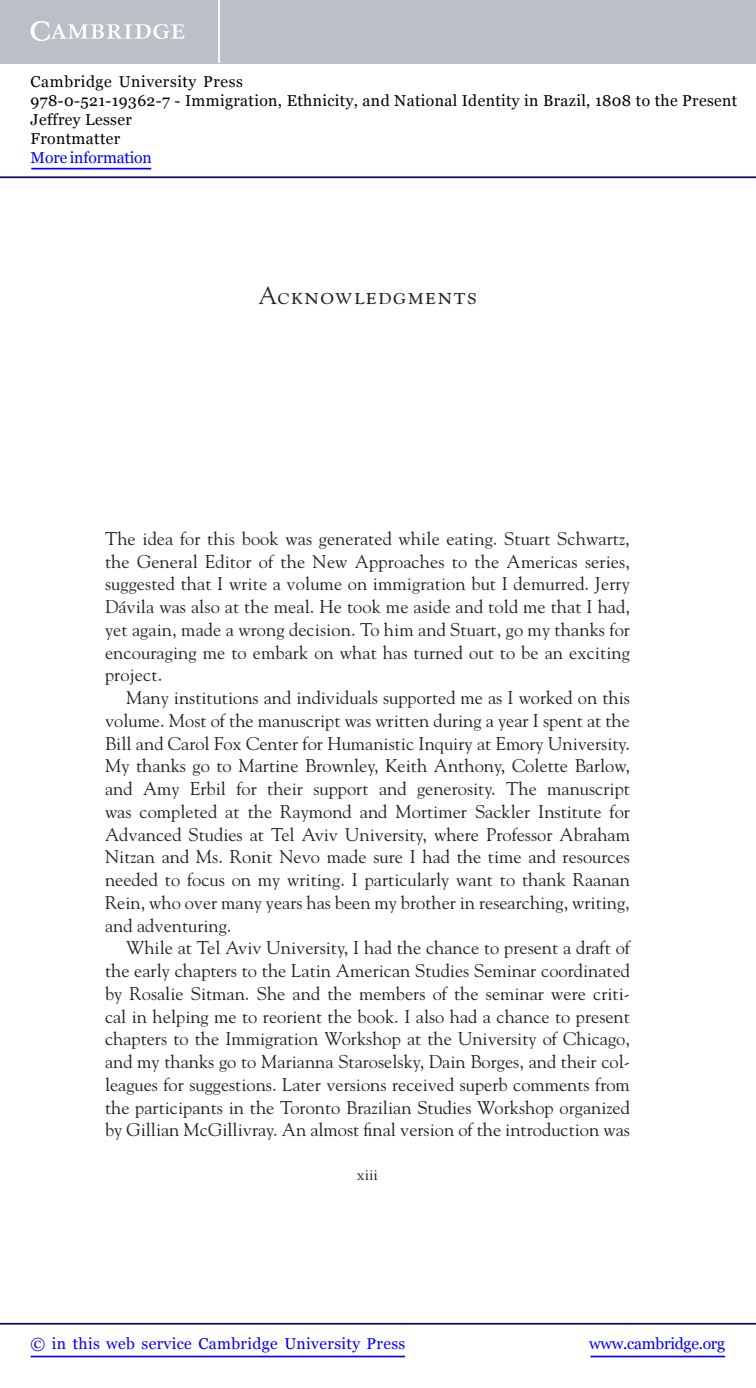
<style>
.page{position:relative;width:756px;height:1388px;background:#fff}
.page>*{position:absolute;margin:0;border:0;box-sizing:border-box;transform-origin:0 0}
.t1{font:24.5px "Goudy Std";letter-spacing:.05em;color:#231f20}
.t2{font:18.38px "Goudy Std";color:#231f20}
.t3{font:15.75px/18.9px "Georgia";letter-spacing:.025em;color:#000}
.t4{font:15.75px "Georgia";letter-spacing:.025em;color:#00f}
.t5{font:15.75px "Georgia";letter-spacing:-.015em;color:#00f}
.t6{font:15.75px "Georgia";letter-spacing:-.01em;color:#00f}
.t7{font:15.75px "Goudy Std";color:#231f20}
</style>
<div class="page">
<hr style="left:591px;top:1355px;width:134px;height:2px;background:#00f">
<hr style="left:0;top:1323px;width:756px;height:1px;background:#150666">
<hr style="left:31px;top:1355px;width:374px;height:2px;background:#00f">
<div style="left:0;top:0;width:756px;height:63px;background:#bac0c6"></div>
<svg style="left:31px;top:21px;width:154px;height:20px"></svg>
<hr style="left:218px;top:0;width:2px;height:63px;background:#fff">
<hr style="left:0;top:176px;width:756px;height:2px;background:#150666">
<hr style="left:31px;top:168px;width:120px;height:1px;background:#00f">
<p class="t3" style="left:31px;top:72px;width:708px">Cambridge University Press<br>978-0-521-19362-7 - Immigration, Ethnicity, and National Identity in Brazil, 1808 to the Present Jeffrey Lesser<br>Frontmatter</p>
<p class="t6" style="left:31px;top:148px;width:123px">More information</p>
<p class="t1" style="left:258px;top:280px;width:220px">Acknowledgments</p>
<p class="t2" style="left:105px;top:527px;width:526px">The idea for this book was generated while eating. Stuart Schwartz,</p>
<p class="t2" style="left:105px;top:550px;width:526px">the General Editor of the N ew Approaches to the Americas series,</p>
<p class="t2" style="left:105px;top:573px;width:526px">suggested that I write a volume on immigration but I demurred. Jerry</p>
<p class="t2" style="left:105px;top:595px;width:527px">Dávila was also at the meal. He took me aside and told me that I had,</p>
<p class="t2" style="left:105px;top:618px;width:527px">yet again, made a wrong decision. To him and Stuart, go my thanks for</p>
<p class="t2" style="left:105px;top:641px;width:527px">encouraging me to embark on what has turned out to be an exciting</p>
<p class="t2" style="left:105px;top:664px;width:59px">project.</p>
<p class="t2" style="left:126px;top:686px;width:505px">Many institutions and individuals supported me as I worked on this</p>
<p class="t2" style="left:105px;top:709px;width:526px">volume. Most of the manuscript was written during a year I spent at the</p>
<p class="t2" style="left:105px;top:732px;width:527px">Bill and Carol Fox Center for Humanistic Inquiry at Emory University.</p>
<p class="t2" style="left:105px;top:755px;width:526px">My thanks go to Martine Brownley, Keith Anthony, Colette Barlow,</p>
<p class="t2" style="left:105px;top:777px;width:526px">and Amy Erbil for their support and generosity. The manuscript</p>
<p class="t2" style="left:105px;top:800px;width:527px">was completed at the Raymond and Mortimer Sackler Institute for</p>
<p class="t2" style="left:105px;top:823px;width:524px">Advanced Studies at Tel Aviv University, where Professor Abraham</p>
<p class="t2" style="left:105px;top:846px;width:526px">N itzan and Ms. Ronit N evo made sure I had the time and resources</p>
<p class="t2" style="left:105px;top:868px;width:526px">needed to focus on my writing. I particularly want to thank Raanan</p>
<p class="t2" style="left:105px;top:891px;width:526px">Rein, who over many years has been my brother in researching, writing,</p>
<p class="t2" style="left:105px;top:914px;width:128px">and adventuring.</p>
<p class="t2" style="left:126px;top:937px;width:506px">While at Tel Aviv University, I had the chance to present a draft of</p>
<p class="t2" style="left:105px;top:959px;width:527px">the early chapters to the Latin American Studies Seminar coordinated</p>
<p class="t2" style="left:105px;top:982px;width:526px">by Rosalie Sitman. She and the members of the seminar were criti-</p>
<p class="t2" style="left:105px;top:1005px;width:526px">cal in helping me to reorient the book. I also had a chance to present</p>
<p class="t2" style="left:105px;top:1028px;width:527px">chapters to the Immigration Workshop at the University of Chicago,</p>
<p class="t2" style="left:105px;top:1050px;width:526px">and my thanks go to Marianna Staroselsky, Dain Borges, and their col-</p>
<p class="t2" style="left:105px;top:1073px;width:526px">leagues for suggestions. Later versions received superb comments from</p>
<p class="t2" style="left:105px;top:1096px;width:527px">the participants in the Toronto Brazilian Studies Workshop organized</p>
<p class="t2" style="left:105px;top:1119px;width:527px">by Gillian McGillivray. An almost final version of the introduction was</p>
<p class="t7" style="left:357px;top:1165px;width:23px">xiii</p>
<p class="t4" style="left:31px;top:1335px;width:376px">© in this web service Cambridge University Press</p>
<p class="t5" style="left:589px;top:1335px;width:137px">www.cambridge.org</p>
</div>
